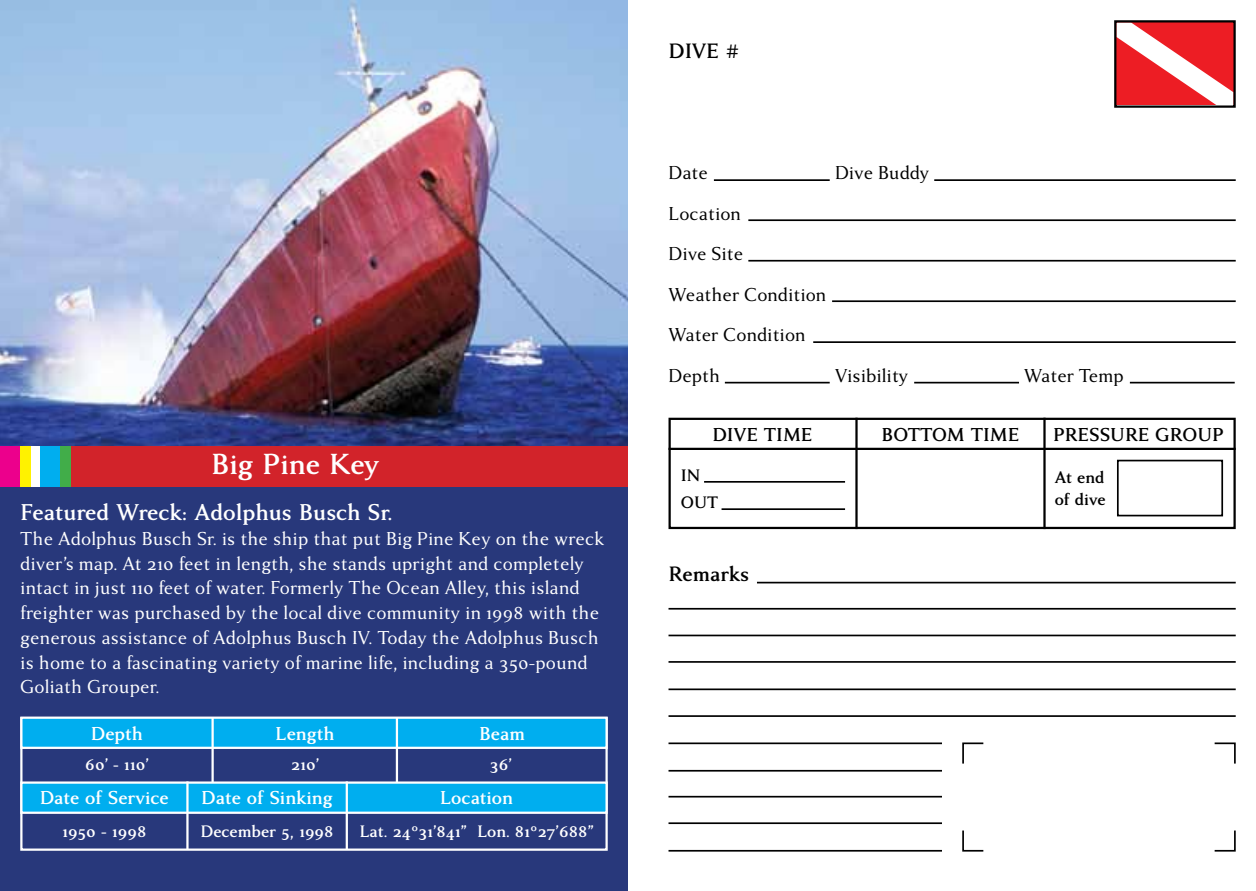
<style>
.page{position:relative;width:1256px;height:891px;background:#fff}
.page>*{position:absolute;margin:0;border:0;box-sizing:border-box;transform-origin:0 0}
.t1{font:700 31.5px "Anziano";color:#fff}
.t2{font:700 24.75px "Anziano";color:#fff}
.t3{font:700 22.5px "Anziano";color:#000}
.t4{font:20.25px/24.8px "Anziano";letter-spacing:.005em;color:#fff}
.t5{font:20.25px/40.5px "Anziano";color:#000}
.t6{font:700 20.25px "Anziano";color:#fff}
.t7{font:700 20.25px "Anziano";color:#000}
.t8{font:700 18px "Anziano";color:#fff}
.t9{font:700 18px/27px "Anziano";color:#000}
</style>
<div class="page">
<hr style="left:725px;top:382px;width:104px;height:1px;background:#000">
<hr style="left:714px;top:179px;width:115px;height:2px;background:#000">
<hr style="left:934px;top:179px;width:301px;height:2px;background:#000">
<hr style="left:748px;top:219px;width:487px;height:2px;background:#000">
<hr style="left:748px;top:260px;width:487px;height:2px;background:#000">
<hr style="left:832px;top:300px;width:403px;height:2px;background:#000">
<hr style="left:813px;top:341px;width:422px;height:2px;background:#000">
<hr style="left:914px;top:382px;width:105px;height:1px;background:#000">
<hr style="left:1129px;top:382px;width:105px;height:1px;background:#000">
<svg style="left:1114px;top:20px;width:122px;height:88px"></svg>
<div style="left:668px;top:418px;width:567px;height:111px;border:2px solid #000"></div>
<hr style="left:855px;top:418px;width:2px;height:111px;background:#000">
<hr style="left:1043px;top:418px;width:2px;height:111px;background:#000">
<hr style="left:668px;top:448px;width:567px;height:2px;background:#000">
<hr style="left:704px;top:481px;width:141px;height:2px;background:#000">
<hr style="left:721px;top:508px;width:124px;height:2px;background:#000">
<div style="left:1117px;top:460px;width:106px;height:56px;border:2px solid #000"></div>
<hr style="left:757px;top:582px;width:478px;height:1px;background:#000">
<hr style="left:668px;top:608px;width:567px;height:2px;background:#000">
<hr style="left:668px;top:635px;width:567px;height:1px;background:#000">
<hr style="left:668px;top:661px;width:567px;height:2px;background:#000">
<hr style="left:668px;top:688px;width:567px;height:2px;background:#000">
<hr style="left:668px;top:715px;width:567px;height:2px;background:#000">
<hr style="left:668px;top:742px;width:274px;height:2px;background:#000">
<hr style="left:668px;top:770px;width:274px;height:2px;background:#000">
<hr style="left:668px;top:796px;width:274px;height:2px;background:#000">
<hr style="left:668px;top:822px;width:274px;height:2px;background:#000">
<hr style="left:668px;top:850px;width:274px;height:2px;background:#000">
<svg style="left:962px;top:742px;width:22px;height:22px"></svg>
<svg style="left:962px;top:830px;width:22px;height:22px"></svg>
<svg style="left:1214px;top:742px;width:22px;height:22px"></svg>
<svg style="left:1214px;top:830px;width:22px;height:22px"></svg>
<div style="left:0;top:0;width:628px;height:891px;background:#28387b"></div>
<img style="left:0;top:0;width:628px;height:447px">
<div style="left:0;top:447px;width:628px;height:40px;background:#d2232a"></div>
<div style="left:30px;top:447px;width:10px;height:40px;background:#fff"></div>
<div style="left:40px;top:447px;width:21px;height:40px;background:#00aeef"></div>
<div style="left:61px;top:447px;width:10px;height:40px;background:#41ad49"></div>
<div style="left:0;top:447px;width:20px;height:40px;background:#ec008c"></div>
<div style="left:20px;top:447px;width:10px;height:40px;background:#fff200"></div>
<div style="left:20px;top:717px;width:588px;height:134px;border:2px solid #fff"></div>
<div style="left:20px;top:717px;width:588px;height:32px;background:#00aeef;border:2px solid #fff"></div>
<div style="left:20px;top:781px;width:588px;height:33px;background:#00aeef;border:2px solid #fff"></div>
<hr style="left:211px;top:717px;width:3px;height:66px;background:#fff">
<hr style="left:346px;top:781px;width:2px;height:69px;background:#fff">
<hr style="left:186px;top:781px;width:3px;height:69px;background:#fff">
<hr style="left:396px;top:717px;width:2px;height:66px;background:#fff">
<h1 class="t1" style="left:211px;top:448px;width:169px">Big Pine Key</h1>
<p class="t2" style="left:20px;top:499px;width:374px">Featured Wreck: Adolphus Busch Sr.</p>
<p class="t4" style="left:20px;top:526px;width:585px">The Adolphus Busch Sr. is the ship that put Big Pine Key on the wreck diver’s map. At 210 feet in length, she stands upright and completely intact in just 110 feet of water. Formerly The Ocean Alley, this island freighter was purchased by the local dive community in 1998 with the generous assistance of Adolphus Busch IV. Today the Adolphus Busch is home to a fascinating variety of marine life, including a 350-pound Goliath Grouper.</p>
<p class="t6" style="left:91px;top:723px;width:54px">Depth</p>
<p class="t6" style="left:275px;top:723px;width:61px">Length</p>
<p class="t6" style="left:479px;top:723px;width:47px">Beam</p>
<p class="t8" style="left:85px;top:755px;width:65px">60’ - 110’</p>
<p class="t8" style="left:291px;top:755px;width:30px">210’</p>
<p class="t8" style="left:490px;top:755px;width:23px">36’</p>
<p class="t6" style="left:40px;top:787px;width:130px">Date of Service</p>
<p class="t6" style="left:201px;top:787px;width:133px">Date of Sinking</p>
<p class="t6" style="left:440px;top:787px;width:75px">Location</p>
<p class="t8" style="left:62px;top:821px;width:86px">1950 - 1998</p>
<p class="t8" style="left:200px;top:821px;width:135px">December 5, 1998</p>
<p class="t8" style="left:359px;top:822px;width:236px">Lat. 24º31’841” Lon. 81º27’688”</p>
<p class="t3" style="left:668px;top:39px;width:72px">DIVE #</p>
<p class="t5" style="left:668px;top:153px;width:41px">Date</p>
<p class="t5" style="left:835px;top:153px;width:96px">Dive Buddy</p>
<p class="t5" style="left:668px;top:193px;width:159px">Location<br>Dive Site<br>Weather Condition<br>Water Condition<br>Depth</p>
<p class="t5" style="left:835px;top:355px;width:75px">Visibility</p>
<p class="t5" style="left:1024px;top:355px;width:101px">Water Temp</p>
<p class="t7" style="left:712px;top:424px;width:102px">DIVE TIME</p>
<p class="t7" style="left:881px;top:424px;width:139px">BOTTOM TIME</p>
<p class="t7" style="left:1053px;top:424px;width:172px">PRESSURE GROUP</p>
<p class="t9" style="left:681px;top:462px;width:39px">IN<br>OUT</p>
<p class="t9" style="left:1054px;top:467px;width:52px;line-height:21.6px">At end of dive</p>
<p class="t3" style="left:668px;top:562px;width:82px">Remarks</p>
</div>
